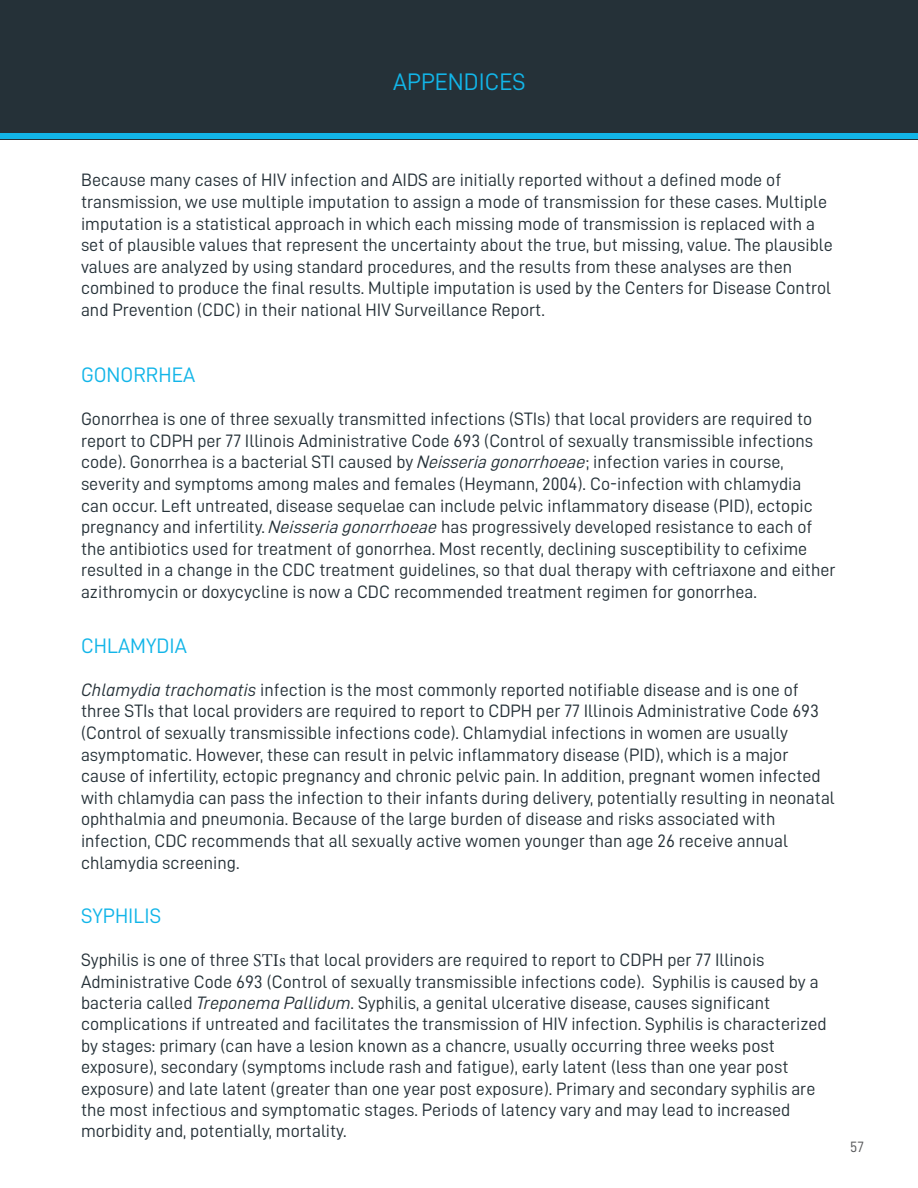
<style>
.page{position:relative;width:918px;height:1188px;background:#fff}
.page>*{position:absolute;margin:0;border:0;box-sizing:border-box;transform-origin:0 0}
.t1{font:24px "D DIN";color:#12b5e8}
.Body_Gray{font:21px "D DIN";color:#12b5e8}
.Body_Gray-2{font:18px/21.6px "D DIN";color:#253138}
.t2{font:15px "D DIN";color:#57585a}
.s1{font-style:italic}
.s2{font-family:"D DIN Italic"}
.s3{font-family:"Minion Pro"}
</style>
<div class="page">
<div style="left:0;top:0;width:918px;height:139px;background:#253138"></div>
<div style="left:0;top:133px;width:918px;height:6px;background:#12b5e8"></div>
<h1 class="t1" style="left:393px;top:68px;width:134px">APPENDICES</h1>
<p class="Body_Gray-2" style="left:81px;top:169px;width:753px">Because many cases of HIV infection and AIDS are initially reported without a defined mode of transmission, we use multiple imputation to assign a mode of transmission for these cases. Multiple imputation is a statistical approach in which each missing mode of transmission is replaced with a set of plausible values that represent the uncertainty about the true, but missing, value. The plausible values are analyzed by using standard procedures, and the results from these analyses are then combined to produce the final results. Multiple imputation is used by the Centers for Disease Control and Prevention (CDC) in their national HIV Surveillance Report.</p>
<p class="Body_Gray" style="left:81px;top:363px;width:116px">GONORRHEA</p>
<p class="Body_Gray-2" style="left:81px;top:408px;width:756px">Gonorrhea is one of three sexually transmitted infections (STIs) that local providers are required to report to CDPH per 77 Illinois Administrative Code 693 (Control of sexually transmissible infections code). Gonorrhea is a bacterial STI caused by <span class="s1">Neisseriagonorrhoeae</span>; infection varies in course, severity and symptoms among males and females (Heymann, 2004). Co-infection with chlamydia<br>can occur. Left untreated, disease sequelae can include pelvic inflammatory disease (PID), ectopic pregnancy and infertility. <span class="s1">Neisseriagonorrhoeae</span>has progressively developed resistance to each of the antibiotics used for treatment of gonorrhea. Most recently, declining susceptibility to cefixime resulted in a change in the CDC treatment guidelines, so that dual therapy with ceftriaxone and either azithromycin or doxycycline is now a CDC recommended treatment regimen for gonorrhea.</p>
<p class="Body_Gray" style="left:81px;top:634px;width:107px">CHLAMYDIA</p>
<p class="Body_Gray-2" style="left:81px;top:678px;width:755px"><span class="s2">Chlamydia trachomatis</span> infection is the most commonly reported notifiable disease and is one of three STI<span class="s3">s</span> that local providers are required to report to CDPH per 77 Illinois Administrative Code 693 (Control of sexually transmissible infections code). Chlamydial infections in women are usually asymptomatic. However, these can result in pelvic inflammatory disease (PID), which is a major cause of infertility, ectopic pregnancy and chronic pelvic pain. In addition, pregnant women infected with chlamydia can pass the infection to their infants during delivery, potentially resulting in neonatal ophthalmia and pneumonia. Because of the large burden of disease and risks associated with infection, CDC recommends that all sexually active women younger than age 26 receive annual chlamydia screening.</p>
<p class="Body_Gray" style="left:81px;top:904px;width:82px">SYPHILIS</p>
<p class="Body_Gray-2" style="left:81px;top:949px;width:747px">Syphilis is one of three <span class="s3">STIs</span> that local providers are required to report to CDPH per 77 Illinois Administrative Code 693 (Control of sexually transmissible infections code). Syphilis is caused by a bacteria called <span class="s2">Treponema Pallidum</span>. Syphilis, a genital ulcerative disease, causes significant complications if untreated and facilitates the transmission of HIV infection. Syphilis is characterized by stages: primary (can have a lesion known as a chancre, usually occurring three weeks post exposure), secondary (symptoms include rash and fatigue), early latent (less than one year post exposure) and late latent (greater than one year post exposure). Primary and secondary syphilis are the most infectious and symptomatic stages. Periods of latency vary and may lead to increased morbidity and, potentially, mortality.</p>
<p class="t2" style="left:850px;top:1139px;width:15px">57</p>
</div>
